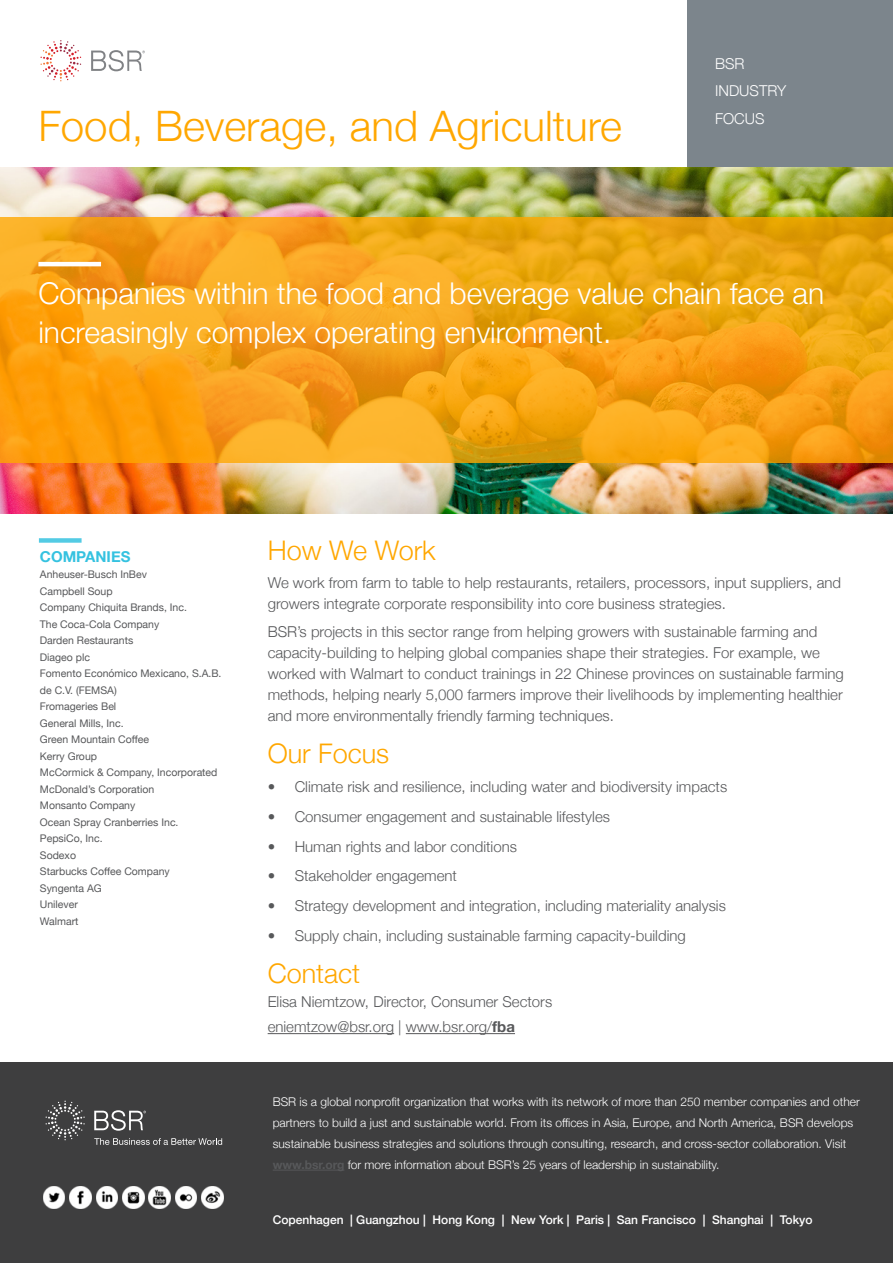
<style>
.page{position:relative;width:893px;height:1263px;background:#fff}
.page>*{position:absolute;margin:0;border:0;box-sizing:border-box;transform-origin:0 0}
.t1{font:300 42px "Helvetica Neue";color:#ffa700}
.Lead{font:300 30px/39px "Helvetica Neue";color:#fff}
.Subhead_Main{font:300 27px "Helvetica Neue";color:#ffa700}
.Contact_Main{font:300 15px/21px "Helvetica Neue";color:#57585a}
.t2{font:300 15px "Helvetica Neue";color:#fff}
.Subheading_Sidebar{font:700 15px "Helvetica Neue";color:#35c2e0}
.t3{font:300 12px/21px "Helvetica Neue";color:#fff}
.t4{font:500 12px "Helvetica Neue";color:#fff}
.Sidebar_List{font:10.5px/16.5px "Helvetica Neue";color:#57585a}
.s1{font-weight:700}
.s2{font-weight:700;color:#57585a}
</style>
<div class="page">
<div style="left:687px;top:0;width:206px;height:168px;background:#7c858c"></div>
<svg style="left:40px;top:40px;width:41px;height:41px"></svg>
<svg style="left:91px;top:50px;width:54px;height:21px"></svg>
<img style="left:0;top:167px;width:893px;height:346px">
<svg style="left:0;top:217px;width:893px;height:245px;background:#f3a316"></svg>
<hr style="left:268px;top:1033px;width:126px;height:1px;background:#57585a">
<hr style="left:406px;top:1033px;width:109px;height:1px;background:#57585a">
<hr style="left:38px;top:262px;width:63px;height:4px;background:#fff">
<div style="left:39px;top:538px;width:43px;height:5px;background:#53cbe4"></div>
<div style="left:0;top:1063px;width:893px;height:200px;background:#3e3e3f"></div>
<hr style="left:273px;top:1170px;width:71px;height:1px;background:#57585a">
<svg style="left:94px;top:1138px;width:128px;height:7px"></svg>
<svg style="left:46px;top:1101px;width:39px;height:39px"></svg>
<svg style="left:94px;top:1110px;width:52px;height:21px"></svg>
<img style="left:43px;top:1186px;width:22px;height:22px">
<img style="left:70px;top:1186px;width:21px;height:22px">
<img style="left:175px;top:1186px;width:22px;height:22px">
<img style="left:122px;top:1186px;width:22px;height:22px">
<img style="left:202px;top:1186px;width:21px;height:22px">
<img style="left:149px;top:1186px;width:21px;height:22px">
<img style="left:96px;top:1186px;width:22px;height:22px">
<p class="t1" style="left:38px;top:93px;width:585px">Food, Beverage, and Agriculture</p>
<p class="t2" style="left:715px;top:51px;width:31px">BSR</p>
<p class="t2" style="left:715px;top:79px;width:73px">INDUSTRY</p>
<p class="t2" style="left:715px;top:107px;width:51px">FOCUS</p>
<p class="Lead" style="left:38px;top:272px;width:787px">Companies within the food and beverage value chain face an increasingly complex operating environment.</p>
<p class="Subheading_Sidebar" style="left:40px;top:545px;width:92px">COMPANIES</p>
<p class="Sidebar_List" style="left:40px;top:567px;width:109px">Anheuser-Busch InBev</p>
<p class="Sidebar_List" style="left:40px;top:583px;width:74px">Campbell Soup</p>
<p class="Sidebar_List" style="left:40px;top:600px;width:149px">Company Chiquita Brands, Inc.</p>
<p class="Sidebar_List" style="left:40px;top:616px;width:121px">The Coca-Cola Company</p>
<p class="Sidebar_List" style="left:40px;top:633px;width:95px">Darden Restaurants</p>
<p class="Sidebar_List" style="left:40px;top:649px;width:52px">Diageo plc</p>
<p class="Sidebar_List" style="left:40px;top:666px;width:183px">Fomento Económico Mexicano, S.A.B. de C.V. (FEMSA)</p>
<p class="Sidebar_List" style="left:40px;top:699px;width:78px">Fromageries Bel</p>
<p class="Sidebar_List" style="left:40px;top:715px;width:85px">General Mills, Inc.</p>
<p class="Sidebar_List" style="left:40px;top:732px;width:111px">Green Mountain Coffee</p>
<p class="Sidebar_List" style="left:40px;top:748px;width:59px">Kerry Group</p>
<p class="Sidebar_List" style="left:40px;top:765px;width:179px">McCormick &amp; Company, Incorporated</p>
<p class="Sidebar_List" style="left:40px;top:781px;width:116px">McDonald’s Corporation</p>
<p class="Sidebar_List" style="left:40px;top:798px;width:97px">Monsanto Company</p>
<p class="Sidebar_List" style="left:40px;top:814px;width:140px">Ocean Spray Cranberries Inc.</p>
<p class="Sidebar_List" style="left:40px;top:831px;width:64px">PepsiCo, Inc.</p>
<p class="Sidebar_List" style="left:40px;top:847px;width:38px">Sodexo</p>
<p class="Sidebar_List" style="left:40px;top:864px;width:131px">Starbucks Coffee Company</p>
<p class="Sidebar_List" style="left:40px;top:880px;width:64px">Syngenta AG</p>
<p class="Sidebar_List" style="left:40px;top:897px;width:40px">Unilever</p>
<p class="Sidebar_List" style="left:40px;top:913px;width:40px">Walmart</p>
<p class="Subhead_Main" style="left:268px;top:529px;width:170px">How We Work</p>
<p class="Contact_Main" style="left:268px;top:571px;width:575px">We work from farm to table to help restaurants, retailers, processors, input suppliers, and growers integrate corporate responsibility into core business strategies.</p>
<p class="Contact_Main" style="left:268px;top:620px;width:578px">BSR’s projects in this sector range from helping growers with sustainable farming and capacity-building to helping global companies shape their strategies. For example, we worked with Walmart to conduct trainings in 22 Chinese provinces on sustainable farming methods, helping nearly 5,000 farmers improve their livelihoods by implementing healthier and more environmentally friendly farming techniques.</p>
<p class="Subhead_Main" style="left:268px;top:731px;width:123px">Our Focus</p>
<p class="Contact_Main" style="left:268px;top:775px;width:461px">• Climate risk and resilience, including water and biodiversity impacts</p>
<p class="Contact_Main" style="left:268px;top:805px;width:344px">• Consumer engagement and sustainable lifestyles</p>
<p class="Contact_Main" style="left:268px;top:835px;width:251px">• Human rights and labor conditions</p>
<p class="Contact_Main" style="left:268px;top:864px;width:191px">• Stakeholder engagement</p>
<p class="Contact_Main" style="left:268px;top:894px;width:460px">• Strategy development and integration, including materiality analysis</p>
<p class="Contact_Main" style="left:268px;top:924px;width:420px">• Supply chain, including sustainable farming capacity-building</p>
<p class="Subhead_Main" style="left:268px;top:951px;width:94px">Contact</p>
<p class="Contact_Main" style="left:268px;top:990px;width:286px">Elisa Niemtzow, Director, Consumer Sectors</p>
<p class="Contact_Main" style="left:268px;top:1015px;width:249px">eniemtzow@bsr.org | www.bsr.org/<span class="s1">fba</span></p>
<p class="t3" style="left:273px;top:1090px;width:589px">BSR is a global nonprofit organization that works with its network of more than 250 member companies and other partners to build a just and sustainable world. From its offices in Asia, Europe, and North America, BSR develops sustainable business strategies and solutions through consulting, research, and cross-sector collaboration. Visit <span class="s2">www.bsr.org</span> for more information about BSR’s 25 years of leadership in sustainability.</p>
<p class="t4" style="left:273px;top:1210px;width:541px">Copenhagen | Guangzhou | Hong Kong | New York | Paris | San Francisco | Shanghai | Tokyo</p>
</div>
